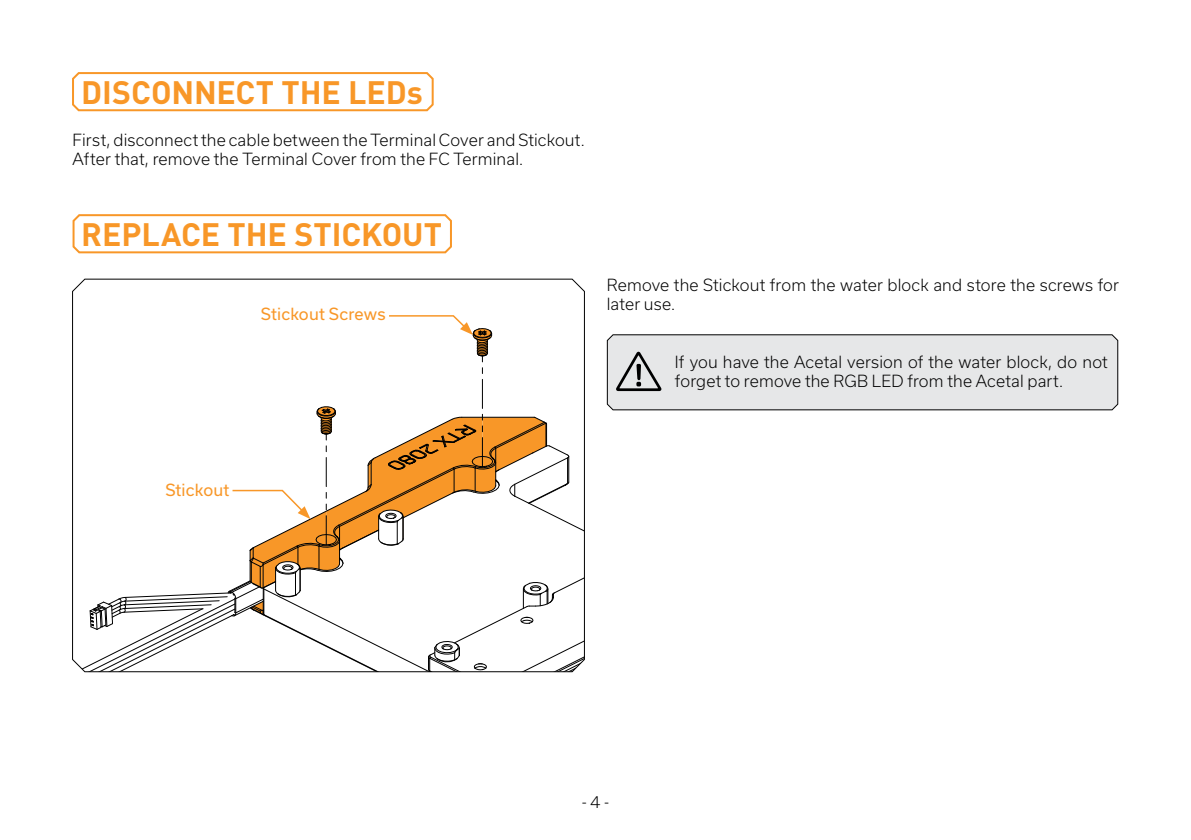
<style>
.page{position:relative;width:1191px;height:840px;background:#fff}
.page>*{position:absolute;margin:0;border:0;box-sizing:border-box;transform-origin:0 0}
.t1{font:700 32px "DIN Pro";letter-spacing:-.005em;color:#f89728}
.t2{font:300 16px/19.2px "Usual";letter-spacing:.01em;color:#000}
.t3{font:16px "Usual";letter-spacing:.015em;color:#f89728}
</style>
<div class="page">
<div style="left:606px;top:334px;width:512px;height:76px;background:#e6e7e8"></div>
<svg style="left:72px;top:72px;width:362px;height:40px"></svg>
<svg style="left:72px;top:278px;width:513px;height:383px"></svg>
<svg style="left:72px;top:214px;width:380px;height:40px"></svg>
<svg style="left:73px;top:314px;width:511px;height:357px"></svg>
<h1 class="t1" style="left:81px;top:70px;width:343px">DISCONNECT THE LEDs</h1>
<p class="t2" style="left:73px;top:130px;width:513px">First, disconnect the cable between the Terminal Cover and Stickout.<br>After that, remove the Terminal Cover from the FC Terminal.</p>
<h1 class="t1" style="left:81px;top:212px;width:362px">REPLACE THE STICKOUT</h1>
<p class="t3" style="left:261px;top:304px;width:126px">Stickout Screws</p>
<p class="t3" style="left:165px;top:480px;width:66px">Stickout</p>
<p class="t2" style="left:607px;top:275px;width:514px">Remove the Stickout from the water block and store the screws for later use.</p>
<p class="t2" style="left:675px;top:352px;width:434px">If you have the Acetal version of the water block, do not forget to remove the RGB LED from the Acetal part.</p>
<p class="t2" style="left:582px;top:792px;width:29px">- 4 -</p>
</div>
